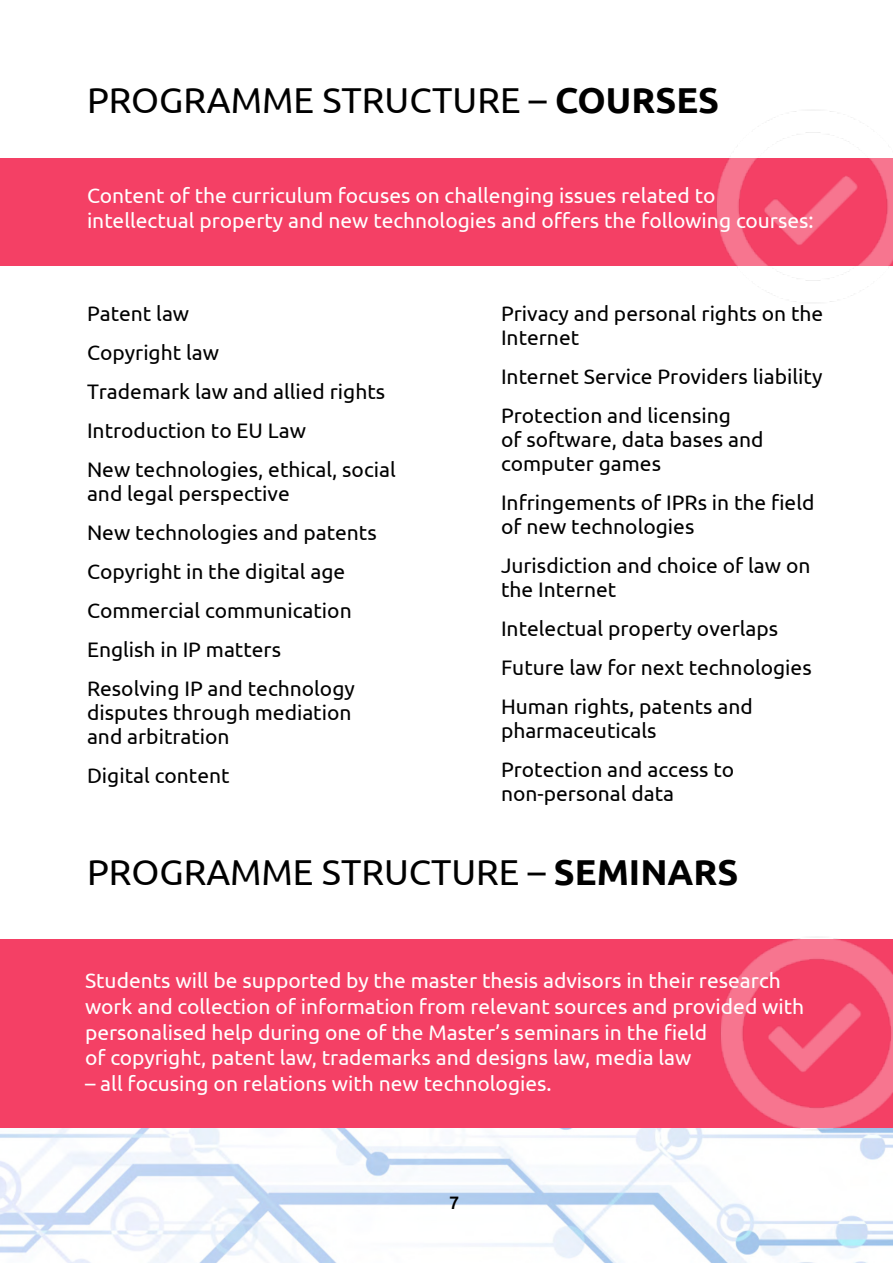
<style>
.page{position:relative;width:893px;height:1263px;background:#fff}
.page>*{position:absolute;margin:0;border:0;box-sizing:border-box;transform-origin:0 0}
.t1{font:36px "Ubuntu";color:#000}
.t2{font:21px/39px "Ubuntu";color:#000}
.t3{font:21px/25.5px "Ubuntu";color:#fff}
.t4{font:500 18px "Ubuntu";color:#000}
.s1{font-weight:700}
</style>
<div class="page">
<img style="left:0;top:1127px;width:893px;height:136px">
<div style="left:0;top:158px;width:893px;height:107px;background:#f44065"></div>
<img style="left:710px;top:110px;width:183px;height:193px">
<div style="left:0;top:939px;width:893px;height:188px;background:#f44065"></div>
<img style="left:713px;top:937px;width:180px;height:198px">
<h1 class="t1" style="left:87px;top:85px;width:634px">PROGRAMME STRUCTURE – <span class="s1">COURSES</span></h1>
<p class="t3" style="left:87px;top:184px;width:728px">Content of the curriculum focuses on challenging issues related to intellectual property and new technologies and offers the following courses:</p>
<p class="t2" style="left:87px;top:295px;width:310px">Patent law<br>Copyright law<br>Trademark law and allied rights<br>Introduction to EU Law<br>New technologies, ethical, social</p>
<p class="t2" style="left:87px;top:475px;width:291px">and legal perspective<br>New technologies and patents<br>Copyright in the digital age<br>Commercial communication<br>English in IP matters<br>Resolving IP and technology</p>
<p class="t2" style="left:87px;top:702px;width:266px;line-height:24px">disputes through mediation and arbitration</p>
<p class="t2" style="left:87px;top:757px;width:144px">Digital content</p>
<p class="t2" style="left:501px;top:303px;width:324px;line-height:24px">Privacy and personal rights on the<br>Internet</p>
<p class="t2" style="left:501px;top:358px;width:323px">Internet Service Providers liability<br>Protection and licensing</p>
<p class="t2" style="left:501px;top:429px;width:264px;line-height:24px">of software, data bases and computer games</p>
<p class="t2" style="left:501px;top:492px;width:315px;line-height:24px">Infringements of IPRs in the field of new technologies</p>
<p class="t2" style="left:501px;top:555px;width:311px;line-height:24px">Jurisdiction and choice of law on the Internet</p>
<p class="t2" style="left:501px;top:610px;width:312px">Intelectual property overlaps<br>Future law for next technologies<br>Human rights, patents and</p>
<p class="t2" style="left:501px;top:712px;width:235px">pharmaceuticals<br>Protection and access to</p>
<p class="t2" style="left:501px;top:775px;width:175px">non-personal data</p>
<h1 class="t1" style="left:87px;top:857px;width:653px">PROGRAMME STRUCTURE – <span class="s1">SEMINARS</span></h1>
<p class="t3" style="left:85px;top:969px;width:721px">Students will be supported by the master thesis advisors in their research work and collection of information from relevant sources and provided with personalised help during one of the Master’s seminars in the field<br>of copyright, patent law, trademarks and designs law, media law</p>
<p class="t3" style="left:85px;top:1071px;width:468px">– all focusing on relations with new technologies.</p>
<p class="t4" style="left:449px;top:1195px;width:12px">7</p>
</div>
